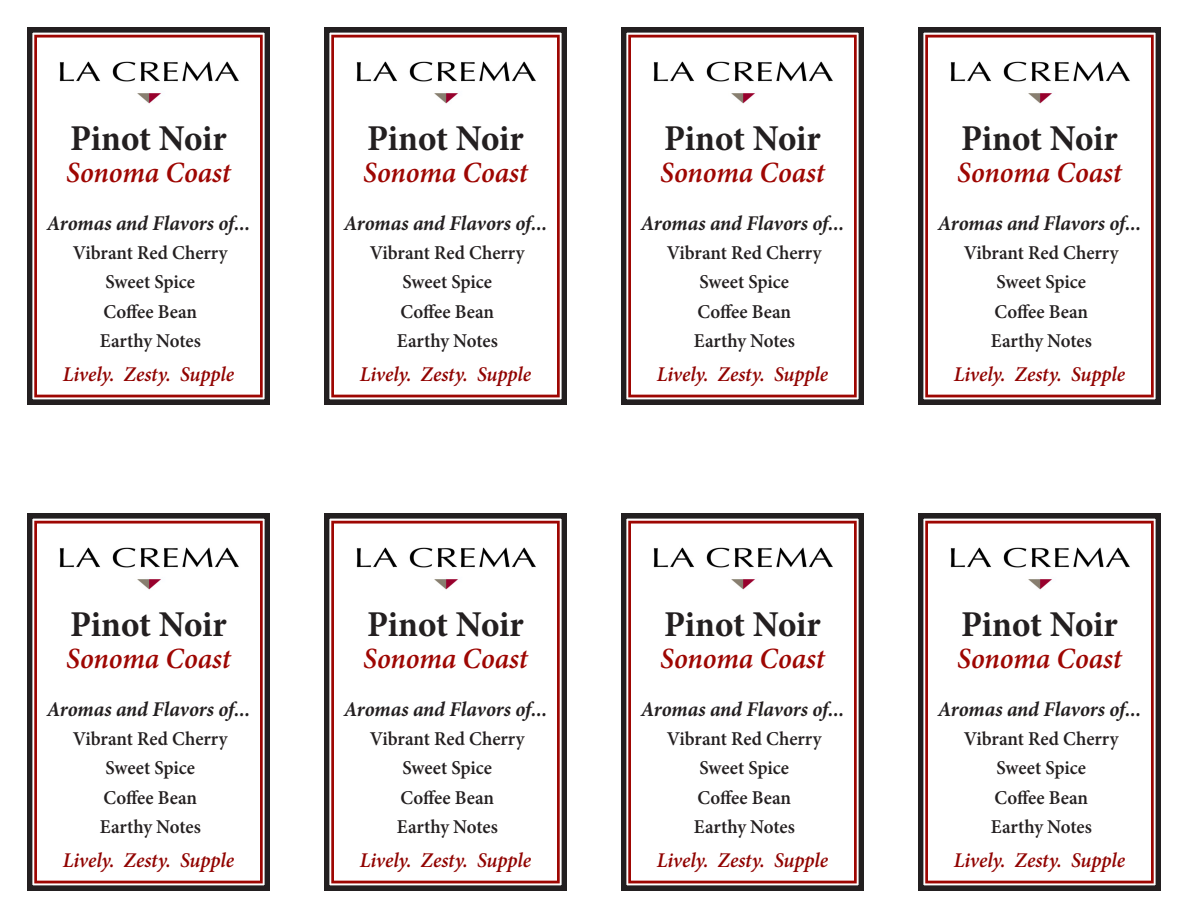
<style>
.page{position:relative;width:1188px;height:918px;background:#fff}
.page>*{position:absolute;margin:0;border:0;box-sizing:border-box;transform-origin:0 0}
.t1{font:700 36.45px "Minion Pro";letter-spacing:-.01em;color:#231f20;scale:.96 1}
.t2{font:italic 600 29.4px "Minion Pro";letter-spacing:-.005em;color:#9e0602;scale:.96 1}
.t3{font:italic 700 21px "Minion Pro";letter-spacing:-.005em;color:#231f20;scale:.96 1}
.t4{font:italic 600 21px "Minion Pro";letter-spacing:-.01em;color:#910300;scale:.96 1}
.t5{font:600 19.65px/29.4px "Minion Pro";color:#231f20;text-align:center;scale:.96 1}
</style>
<div class="page">
<div style="left:27px;top:27px;width:243px;height:378px;border:5px solid #231f20"></div>
<div style="left:34px;top:35px;width:229px;height:362px;border:3px solid #9e0602"></div>
<img style="left:59px;top:61px;width:180px;height:43px">
<div style="left:324px;top:27px;width:243px;height:378px;border:5px solid #231f20"></div>
<div style="left:331px;top:35px;width:229px;height:362px;border:3px solid #9e0602"></div>
<img style="left:356px;top:61px;width:180px;height:43px">
<div style="left:621px;top:27px;width:243px;height:378px;border:5px solid #231f20"></div>
<div style="left:628px;top:35px;width:229px;height:362px;border:3px solid #9e0602"></div>
<img style="left:653px;top:61px;width:180px;height:43px">
<div style="left:918px;top:27px;width:243px;height:378px;border:5px solid #231f20"></div>
<div style="left:925px;top:35px;width:229px;height:362px;border:3px solid #9e0602"></div>
<img style="left:950px;top:61px;width:180px;height:43px">
<div style="left:27px;top:513px;width:243px;height:378px;border:5px solid #231f20"></div>
<div style="left:34px;top:521px;width:229px;height:362px;border:3px solid #9e0602"></div>
<img style="left:59px;top:547px;width:180px;height:43px">
<div style="left:324px;top:513px;width:243px;height:378px;border:5px solid #231f20"></div>
<div style="left:331px;top:521px;width:229px;height:362px;border:3px solid #9e0602"></div>
<img style="left:356px;top:547px;width:180px;height:43px">
<div style="left:621px;top:513px;width:243px;height:378px;border:5px solid #231f20"></div>
<div style="left:628px;top:521px;width:229px;height:362px;border:3px solid #9e0602"></div>
<img style="left:653px;top:547px;width:180px;height:43px">
<div style="left:918px;top:513px;width:243px;height:378px;border:5px solid #231f20"></div>
<div style="left:925px;top:521px;width:229px;height:362px;border:3px solid #9e0602"></div>
<img style="left:950px;top:547px;width:180px;height:43px">
<p class="t1" style="left:70px;top:113px;width:164px">Pinot Noir</p>
<p class="t1" style="left:367px;top:113px;width:164px">Pinot Noir</p>
<p class="t1" style="left:664px;top:113px;width:164px">Pinot Noir</p>
<p class="t1" style="left:961px;top:113px;width:164px">Pinot Noir</p>
<p class="t2" style="left:66px;top:152px;width:173px">Sonoma Coast</p>
<p class="t2" style="left:363px;top:152px;width:173px">Sonoma Coast</p>
<p class="t2" style="left:660px;top:152px;width:173px">Sonoma Coast</p>
<p class="t2" style="left:957px;top:152px;width:173px">Sonoma Coast</p>
<p class="t3" style="left:47px;top:208px;width:213px">Aromas and Flavors of...</p>
<p class="t3" style="left:344px;top:208px;width:213px">Aromas and Flavors of...</p>
<p class="t3" style="left:641px;top:208px;width:213px">Aromas and Flavors of...</p>
<p class="t3" style="left:938px;top:208px;width:213px">Aromas and Flavors of...</p>
<p class="t5" style="left:73px;top:238px;width:163px">Vibrant Red Cherry<br>Sweet Spice<br>Coffee Bean<br>Earthy Notes</p>
<p class="t5" style="left:370px;top:238px;width:163px">Vibrant Red Cherry<br>Sweet Spice<br>Coffee Bean<br>Earthy Notes</p>
<p class="t5" style="left:667px;top:238px;width:163px">Vibrant Red Cherry<br>Sweet Spice<br>Coffee Bean<br>Earthy Notes</p>
<p class="t5" style="left:964px;top:238px;width:163px">Vibrant Red Cherry<br>Sweet Spice<br>Coffee Bean<br>Earthy Notes</p>
<p class="t4" style="left:63px;top:359px;width:180px">Lively. Zesty. Supple</p>
<p class="t4" style="left:360px;top:359px;width:180px">Lively. Zesty. Supple</p>
<p class="t4" style="left:657px;top:359px;width:180px">Lively. Zesty. Supple</p>
<p class="t4" style="left:954px;top:359px;width:180px">Lively. Zesty. Supple</p>
<p class="t1" style="left:70px;top:599px;width:164px">Pinot Noir</p>
<p class="t1" style="left:367px;top:599px;width:164px">Pinot Noir</p>
<p class="t1" style="left:664px;top:599px;width:164px">Pinot Noir</p>
<p class="t1" style="left:961px;top:599px;width:164px">Pinot Noir</p>
<p class="t2" style="left:66px;top:638px;width:173px">Sonoma Coast</p>
<p class="t2" style="left:363px;top:638px;width:173px">Sonoma Coast</p>
<p class="t2" style="left:660px;top:638px;width:173px">Sonoma Coast</p>
<p class="t2" style="left:957px;top:638px;width:173px">Sonoma Coast</p>
<p class="t3" style="left:47px;top:694px;width:213px">Aromas and Flavors of...</p>
<p class="t3" style="left:344px;top:694px;width:213px">Aromas and Flavors of...</p>
<p class="t3" style="left:641px;top:694px;width:213px">Aromas and Flavors of...</p>
<p class="t3" style="left:938px;top:694px;width:213px">Aromas and Flavors of...</p>
<p class="t5" style="left:73px;top:724px;width:163px">Vibrant Red Cherry<br>Sweet Spice<br>Coffee Bean<br>Earthy Notes</p>
<p class="t5" style="left:370px;top:724px;width:163px">Vibrant Red Cherry<br>Sweet Spice<br>Coffee Bean<br>Earthy Notes</p>
<p class="t5" style="left:667px;top:724px;width:163px">Vibrant Red Cherry<br>Sweet Spice<br>Coffee Bean<br>Earthy Notes</p>
<p class="t5" style="left:964px;top:724px;width:163px">Vibrant Red Cherry<br>Sweet Spice<br>Coffee Bean<br>Earthy Notes</p>
<p class="t4" style="left:63px;top:845px;width:180px">Lively. Zesty. Supple</p>
<p class="t4" style="left:360px;top:845px;width:180px">Lively. Zesty. Supple</p>
<p class="t4" style="left:657px;top:845px;width:180px">Lively. Zesty. Supple</p>
<p class="t4" style="left:954px;top:845px;width:180px">Lively. Zesty. Supple</p>
</div>
